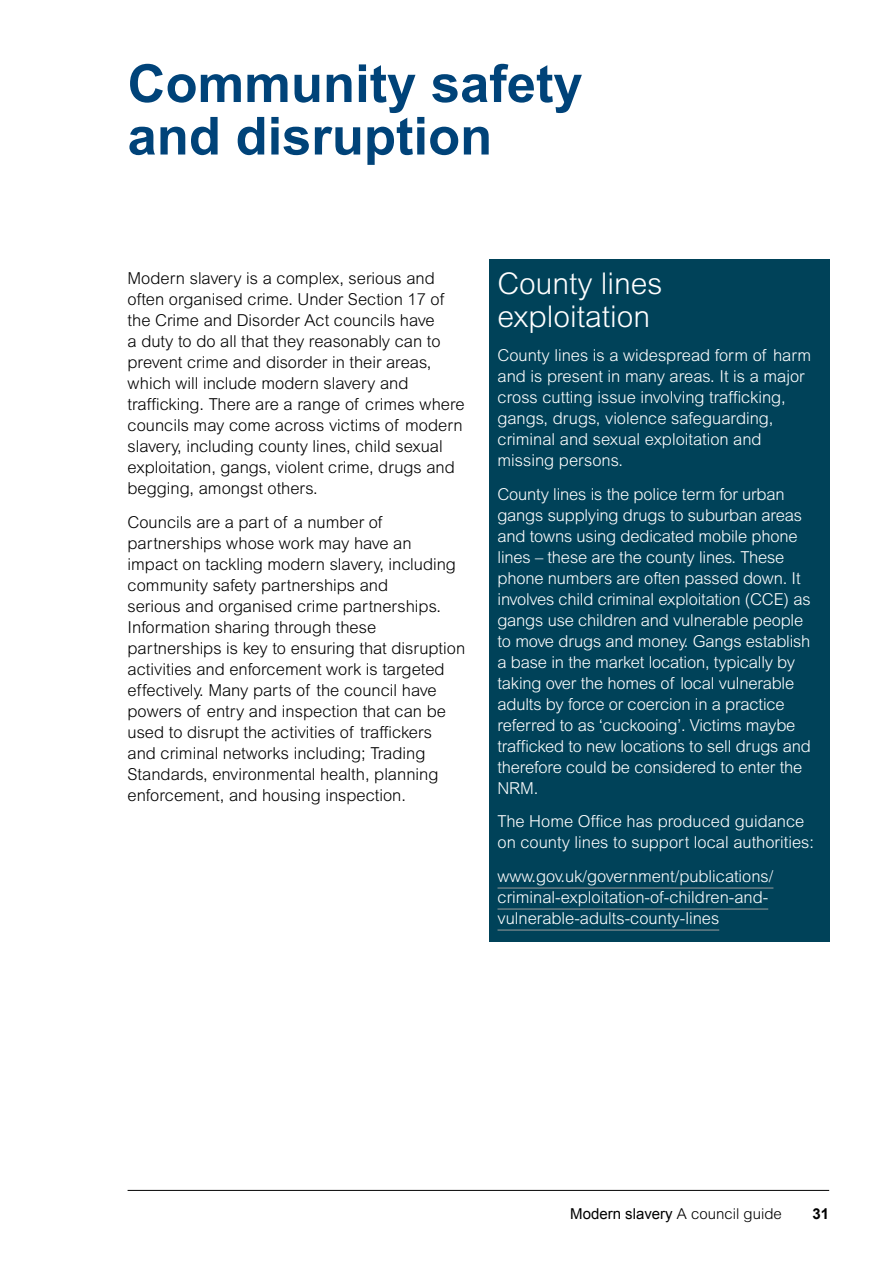
<style>
.page{position:relative;width:893px;height:1263px;background:#fff}
.page>*{position:absolute;margin:0;border:0;box-sizing:border-box;transform-origin:0 0}
.t1{font:700 52.5px/52.5px "Arial";color:#004379}
.t2{font:300 30px/33px "Arial MT Std";color:#fff}
.t3{font:300 16.5px/21px "Arial MT Std";color:#000}
.t4{font:300 16.5px/21px "Arial MT Std";letter-spacing:-.01em;color:#fff}
.t5{font:15px "Arial";color:#000}
.t6{font:700 15px "Arial";color:#000}
.s1{font-family:"Arial MT Std";font-weight:300}
</style>
<div class="page">
<hr style="left:128px;top:1190px;width:701px;height:1px;background:#000">
<hr style="left:0;top:0;width:1px;height:1263px;background:#deeaf0">
<div style="left:489px;top:259px;width:340px;height:89px;background:#004259"></div>
<div style="left:489px;top:336px;width:340px;height:147px;background:#004259"></div>
<div style="left:489px;top:475px;width:340px;height:336px;background:#004259"></div>
<div style="left:489px;top:802px;width:340px;height:63px;background:#004259"></div>
<div style="left:489px;top:857px;width:340px;height:84px;background:#004259"></div>
<hr style="left:497px;top:888px;width:276px;height:1px;background:#9d9d9c">
<hr style="left:497px;top:909px;width:271px;height:1px;background:#9d9d9c">
<hr style="left:497px;top:930px;width:222px;height:1px;background:#9d9d9c">
<h1 class="t1" style="left:128px;top:59px;width:457px">Community safety and disruption</h1>
<p class="t3" style="left:128px;top:268px;width:339px">Modern slavery is a complex, serious and often organised crime. Under Section 17 of the Crime and Disorder Act councils have<br>a duty to do all that they reasonably can to prevent crime and disorder in their areas, which will include modern slavery and trafficking. There are a range of crimes where councils may come across victims of modern slavery, including county lines, child sexual exploitation, gangs, violent crime, drugs and begging, amongst others.</p>
<p class="t3" style="left:128px;top:512px;width:339px">Councils are a part of a number of partnerships whose work may have an impact on tackling modern slavery, including community safety partnerships and<br>serious and organised crime partnerships.<br>Information sharing through these partnerships is key to ensuring that disruption activities and enforcement work is targeted effectively. Many parts of the council have powers of entry and inspection that can be used to disrupt the activities of traffickers<br>and criminal networks including; Trading Standards, environmental health, planning enforcement, and housing inspection.</p>
<h2 class="t2" style="left:497px;top:267px;width:167px">County lines exploitation</h2>
<p class="t4" style="left:497px;top:344px;width:315px">County lines is a widespread form of harm and is present in many areas. It is a major cross cutting issue involving trafficking, gangs, drugs, violence safeguarding, criminal and sexual exploitation and missing persons.</p>
<p class="t4" style="left:497px;top:483px;width:315px">County lines is the police term for urban gangs supplying drugs to suburban areas and towns using dedicated mobile phone lines – these are the county lines. These phone numbers are often passed down. It involves child criminal exploitation (CCE) as gangs use children and vulnerable people to move drugs and money. Gangs establish a base in the market location, typically by taking over the homes of local vulnerable adults by force or coercion in a practice referred to as ‘cuckooing’. Victims maybe trafficked to new locations to sell drugs and therefore could be considered to enter the NRM.</p>
<p class="t4" style="left:497px;top:811px;width:318px">The Home Office has produced guidance on county lines to support local authorities:</p>
<p class="t4" style="left:497px;top:866px;width:277px">www.gov.uk/government/publications/ criminal-exploitation-of-children-and&shy;vulnerable-adults-county-lines</p>
<p class="t5" style="left:570px;top:1203px;width:213px">Modern slavery <span class="s1">A council guide</span></p>
<p class="t6" style="left:812px;top:1203px;width:18px">31</p>
</div>
